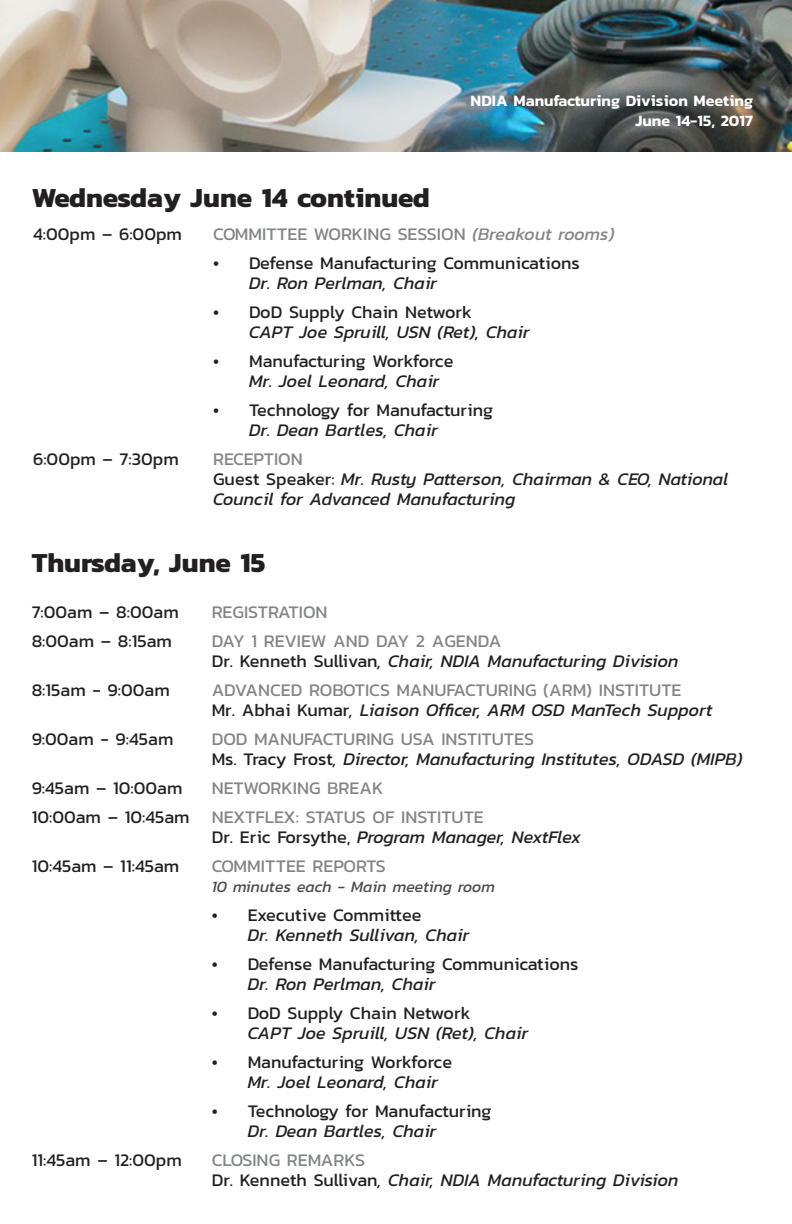
<style>
.page{position:relative;width:792px;height:1224px;background:#fff}
.page>*{position:absolute;margin:0;border:0;box-sizing:border-box;transform-origin:0 0}
.t1{font:700 28px "Kanit";color:#231f20}
.t2{font:18px/20px "Kanit";color:#231f20}
.t3{font:italic 18px/20px "Kanit";color:#231f20}
.t4{font:18px/20px "Kanit";color:#828586}
.t5{font:600 16px/19.2px "Kanit";color:#fff;text-align:right}
.t6{font:italic 16px "Kanit";color:#4b4c4d}
.s1{font-style:italic}
.s2{font-style:normal}
.s3{font-style:normal;color:#828586}
.s4{color:#231f20}
.s5{font-style:italic;color:#231f20}
.s6{color:#828586}
</style>
<div class="page">
<img style="left:0;top:0;width:792px;height:152px">
<p class="t1" style="left:32px;top:175px;width:400px">Wednesday June 14 continued</p>
<p class="t5" style="left:471px;top:91px;width:284px">NDIA Manufacturing Division Meeting<br>June 14-15, 2017</p>
<p class="t2" style="left:33px;top:223px;width:150px">4:00pm – 6:00pm</p>
<p class="t4" style="left:213px;top:223px;width:403px">COMMITTEE WORKING SESSION <span class="s1">(Breakout rooms)</span></p>
<p class="t2" style="left:249px;top:252px;width:332px;text-indent:-36px">• Defense Manufacturing Communications<br><span class="s1">Dr. Ron Perlman, Chair</span></p>
<p class="t3" style="left:249px;top:301px;width:282px;text-indent:-36px"><span class="s2">• DoD Supply Chain Network<br></span>CAPT Joe Spruill, USN (Ret), Chair</p>
<p class="t2" style="left:249px;top:350px;width:206px;text-indent:-36px">• Manufacturing Workforce<br><span class="s1">Mr. Joel Leonard, Chair</span></p>
<p class="t2" style="left:249px;top:399px;width:245px;text-indent:-36px">• Technology for Manufacturing<br><span class="s1">Dr. Dean Bartles, Chair</span></p>
<p class="t2" style="left:33px;top:448px;width:147px">6:00pm – 7:30pm</p>
<p class="t3" style="left:213px;top:448px;width:517px"><span class="s3">RECEPTION<br></span><span class="s2">Guest Speaker:</span> Mr. Rusty Patterson, Chairman &amp; CEO, National<br>Council for Advanced Manufacturing</p>
<p class="t1" style="left:32px;top:541px;width:235px">Thursday, June 15</p>
<p class="t2" style="left:32px;top:602px;width:149px">7:00am – 8:00am</p>
<p class="t4" style="left:212px;top:602px;width:117px">REGISTRATION</p>
<p class="t2" style="left:32px;top:631px;width:142px">8:00am – 8:15am</p>
<p class="t3" style="left:212px;top:631px;width:468px"><span class="s3">DAY 1 REVIEW AND DAY 2 AGENDA<br></span><span class="s2">Dr. Kenneth Sullivan</span>, Chair, NDIA Manufacturing Division</p>
<p class="t2" style="left:32px;top:680px;width:140px">8:15am - 9:00am</p>
<p class="t4" style="left:212px;top:680px;width:502px">ADVANCED ROBOTICS MANUFACTURING (ARM) INSTITUTE<br><span class="s4">Mr. Abhai Kumar</span><span class="s5">, Liaison Officer, ARM OSD ManTech Support</span></p>
<p class="t2" style="left:32px;top:729px;width:143px">9:00am - 9:45am</p>
<p class="t3" style="left:212px;top:729px;width:532px"><span class="s3">DOD MANUFACTURING USA INSTITUTES<br></span><span class="s2">Ms. Tracy Frost</span>, Director, Manufacturing Institutes, ODASD (MIPB)</p>
<p class="t2" style="left:32px;top:778px;width:152px">9:45am – 10:00am</p>
<p class="t4" style="left:212px;top:778px;width:173px">NETWORKING BREAK</p>
<p class="t2" style="left:212px;top:807px;width:371px;text-indent:-180px">10:00am – 10:45am <span class="s6">NEXTFLEX: STATUS OF INSTITUTE<br></span>Dr. Eric Forsythe, <span class="s1">Program Manager, NextFlex</span></p>
<p class="t2" style="left:32px;top:856px;width:149px">10:45am – 11:45am</p>
<p class="t4" style="left:212px;top:856px;width:176px">COMMITTEE REPORTS</p>
<p class="t6" style="left:212px;top:875px;width:285px">10 minutes each - Main meeting room</p>
<p class="t3" style="left:248px;top:905px;width:223px;text-indent:-36px"><span class="s2">• Executive Committee<br></span>Dr. Kenneth Sullivan, Chair</p>
<p class="t2" style="left:248px;top:954px;width:332px;text-indent:-36px">• Defense Manufacturing Communications<br><span class="s1">Dr. Ron Perlman, Chair</span></p>
<p class="t3" style="left:248px;top:1003px;width:282px;text-indent:-36px"><span class="s2">• DoD Supply Chain Network<br></span>CAPT Joe Spruill, USN (Ret), Chair</p>
<p class="t2" style="left:248px;top:1052px;width:206px;text-indent:-36px">• Manufacturing Workforce<br><span class="s1">Mr. Joel Leonard, Chair</span></p>
<p class="t2" style="left:248px;top:1101px;width:245px;text-indent:-36px">• Technology for Manufacturing<br><span class="s1">Dr. Dean Bartles, Chair</span></p>
<p class="t2" style="left:32px;top:1150px;width:152px">11:45am – 12:00pm</p>
<p class="t3" style="left:212px;top:1150px;width:468px"><span class="s3">CLOSING REMARKS<br></span><span class="s2">Dr. Kenneth Sullivan</span>, Chair, NDIA Manufacturing Division</p>
</div>
